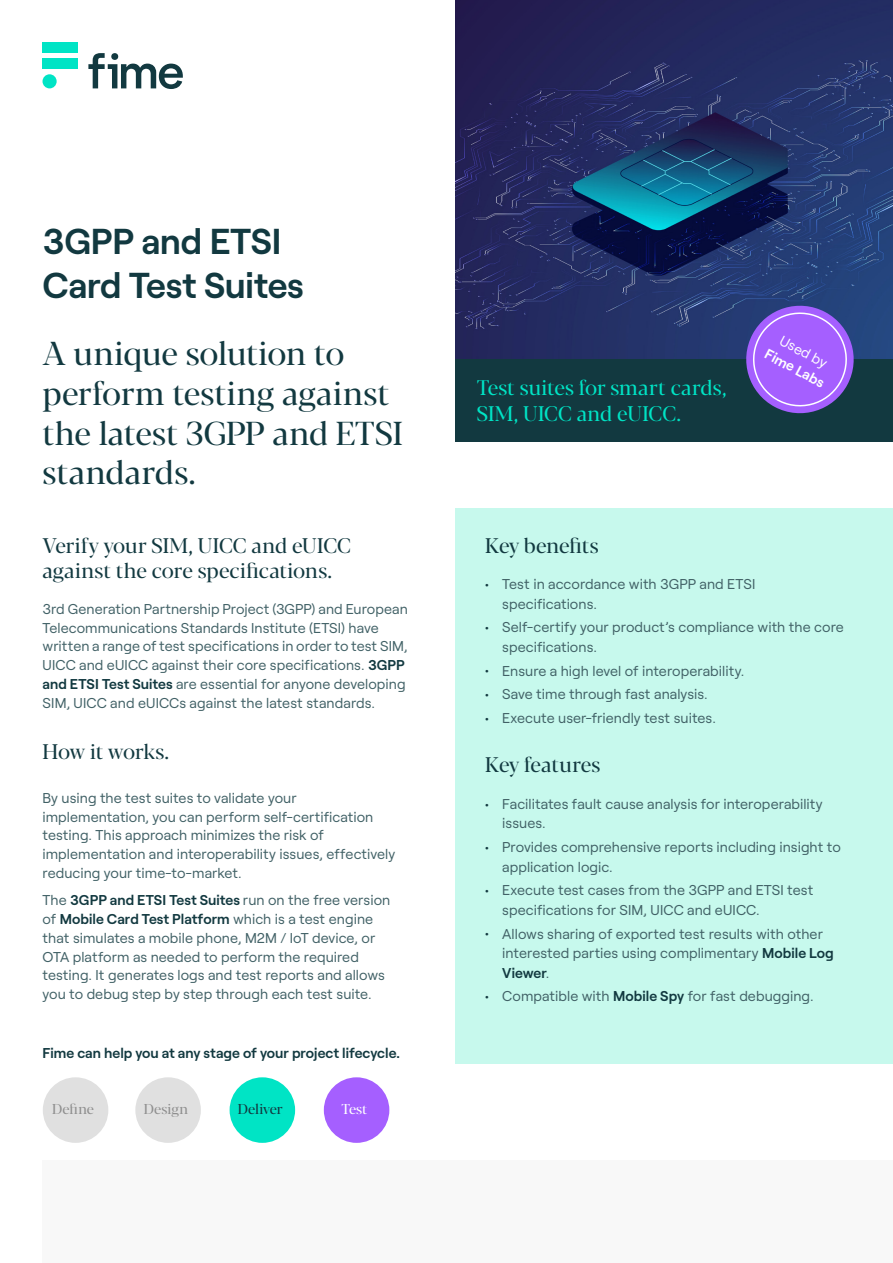
<style>
.page{position:relative;width:893px;height:1263px;background:#fff}
.page>*{position:absolute;margin:0;border:0;box-sizing:border-box;transform-origin:0 0}
.t1{font:600 36px/43.2px "Roobert";letter-spacing:-.005em;color:#123940}
.t2{font:33px/39.6px "Blacker Pro Dis";color:#123940}
.t3{font:21px/25.5px "Blacker Pro Dis";letter-spacing:-.005em;color:#123940}
.t4{font:21px/25.5px "Blacker Pro Dis";letter-spacing:.005em;color:#00e4c5}
.t5{font:14.25px/18.8px "Roobert";letter-spacing:.005em;color:#416166}
.t6{font:600 14.25px "Roobert";color:#123940}
.t7{font:14.25px "Blacker Pro Dis";letter-spacing:.005em;color:#8f8f8f}
.t8{font:600 14.25px "Roobert";color:#fff}
.t9{font:14.25px "Blacker Pro Dis";letter-spacing:-.005em;color:#123940}
.t10{font:14.25px "Roobert";color:#fff}
.t11{font:14.25px "Blacker Pro Dis";color:#fff}
.s1{font-weight:600;color:#123940}
.s2{color:#123940}
</style>
<div class="page">
<div style="left:43px;top:58px;width:35px;height:11px;background:#00e4c5"></div>
<div style="left:43px;top:43px;width:35px;height:10px;background:#00e4c5"></div>
<div style="left:43px;top:74px;width:14px;height:14px;background:#00e4c5;border-radius:50%"></div>
<svg style="left:88px;top:53px;width:95px;height:36px"></svg>
<div style="left:42px;top:1161px;width:851px;height:102px;background:#f8f8f8"></div>
<img style="left:455px;top:0;width:438px;height:359px">
<div style="left:455px;top:508px;width:438px;height:555px;background:#c7f9ed"></div>
<div style="left:455px;top:359px;width:438px;height:83px;background:#123940"></div>
<svg style="left:739px;top:298px;width:122px;height:116px"></svg>
<div style="left:43px;top:1077px;width:65px;height:66px;background:#e0e0e0;border-radius:50%"></div>
<div style="left:135px;top:1077px;width:66px;height:66px;background:#e0e0e0;border-radius:50%"></div>
<div style="left:230px;top:1077px;width:65px;height:66px;background:#00e4c5;border-radius:50%"></div>
<div style="left:324px;top:1077px;width:65px;height:66px;background:#a55fff;border-radius:50%"></div>
<h1 class="t1" style="left:43px;top:217px;width:263px">3GPP and ETSI<br>Card Test Suites</h1>
<h2 class="t2" style="left:43px;top:333px;width:362px">A unique solution to perform testing against the latest 3GPP and ETSI standards.</h2>
<p class="t10" style="left:786px;top:330px;width:53px;rotate:28deg">Used by</p>
<p class="t8" style="left:771px;top:343px;width:67px;rotate:28deg">Fime Labs</p>
<h3 class="t4" style="left:477px;top:375px;width:251px">Test suites for smart cards,<br>SIM, UICC and eUICC.</h3>
<h3 class="t3" style="left:43px;top:532px;width:310px">Verify your SIM, UICC and eUICC against the core specifications.</h3>
<p class="t5" style="left:43px;top:598px;width:367px">3rd Generation Partnership Project (3GPP) and European Telecommunications Standards Institute (ETSI) have written a range of test specifications in order to test SIM, UICC and eUICC against their core specifications. <span class="s1">3GPP and ETSI Test Suites</span> are essential for anyone developing SIM, UICC and eUICCs against the latest standards.</p>
<h3 class="t3" style="left:43px;top:738px;width:128px">How it works.</h3>
<p class="t5" style="left:43px;top:787px;width:354px">By using the test suites to validate your implementation, you can perform self-certification testing. This approach minimizes the risk of implementation and interoperability issues, effectively reducing your time-to-market.</p>
<p class="t5" style="left:43px;top:890px;width:349px">The <span class="s1">3GPP and ETSI Test Suites</span> run on the free version of <span class="s1">Mobile Card Test Platform</span> which is a test engine that simulates a mobile phone, M2M / IoT device, or OTA platform as needed to perform the required testing. It generates logs and test reports and allows you to debug step by step through each test suite.</p>
<p class="t6" style="left:43px;top:1041px;width:359px">Fime can help you at any stage of your project lifecycle.</p>
<p class="t7" style="left:52px;top:1100px;width:43px">Define</p>
<p class="t7" style="left:144px;top:1100px;width:46px">Design</p>
<p class="t9" style="left:238px;top:1100px;width:47px">Deliver</p>
<p class="t11" style="left:341px;top:1100px;width:28px">Test</p>
<h3 class="t3" style="left:485px;top:532px;width:115px">Key benefits</h3>
<p class="t5" style="left:502px;top:573px;width:255px;line-height:19.5px;text-indent:-17px"><span class="s2">•</span> Test in accordance with 3GPP and ETSI specifications.</p>
<p class="t5" style="left:502px;top:616px;width:343px;line-height:19.5px;text-indent:-17px"><span class="s2">•</span> Self-certify your product’s compliance with the core specifications.</p>
<p class="t5" style="left:485px;top:660px;width:261px"><span class="s2">•</span> Ensure a high level of interoperability.</p>
<p class="t5" style="left:485px;top:684px;width:224px"><span class="s2">•</span> Save time through fast analysis.</p>
<p class="t5" style="left:485px;top:708px;width:232px"><span class="s2">•</span> Execute user-friendly test suites.</p>
<h3 class="t3" style="left:485px;top:752px;width:116px">Key features</h3>
<p class="t5" style="left:502px;top:793px;width:322px;line-height:19.5px;text-indent:-17px"><span class="s2">•</span> Facilitates fault cause analysis for interoperability issues.</p>
<p class="t5" style="left:502px;top:836px;width:340px;line-height:19.5px;text-indent:-17px"><span class="s2">•</span> Provides comprehensive reports including insight to application logic.</p>
<p class="t5" style="left:502px;top:879px;width:313px;line-height:19.5px;text-indent:-17px"><span class="s2">•</span> Execute test cases from the 3GPP and ETSI test specifications for SIM, UICC and eUICC.</p>
<p class="t5" style="left:502px;top:923px;width:333px;line-height:19.5px;text-indent:-17px"><span class="s2">•</span> Allows sharing of exported test results with other interested parties using complimentary <span class="s1">Mobile Log<br>Viewer</span>.</p>
<p class="t5" style="left:485px;top:986px;width:330px"><span class="s2">•</span> Compatible with <span class="s1">Mobile Spy</span> for fast debugging.</p>
</div>
